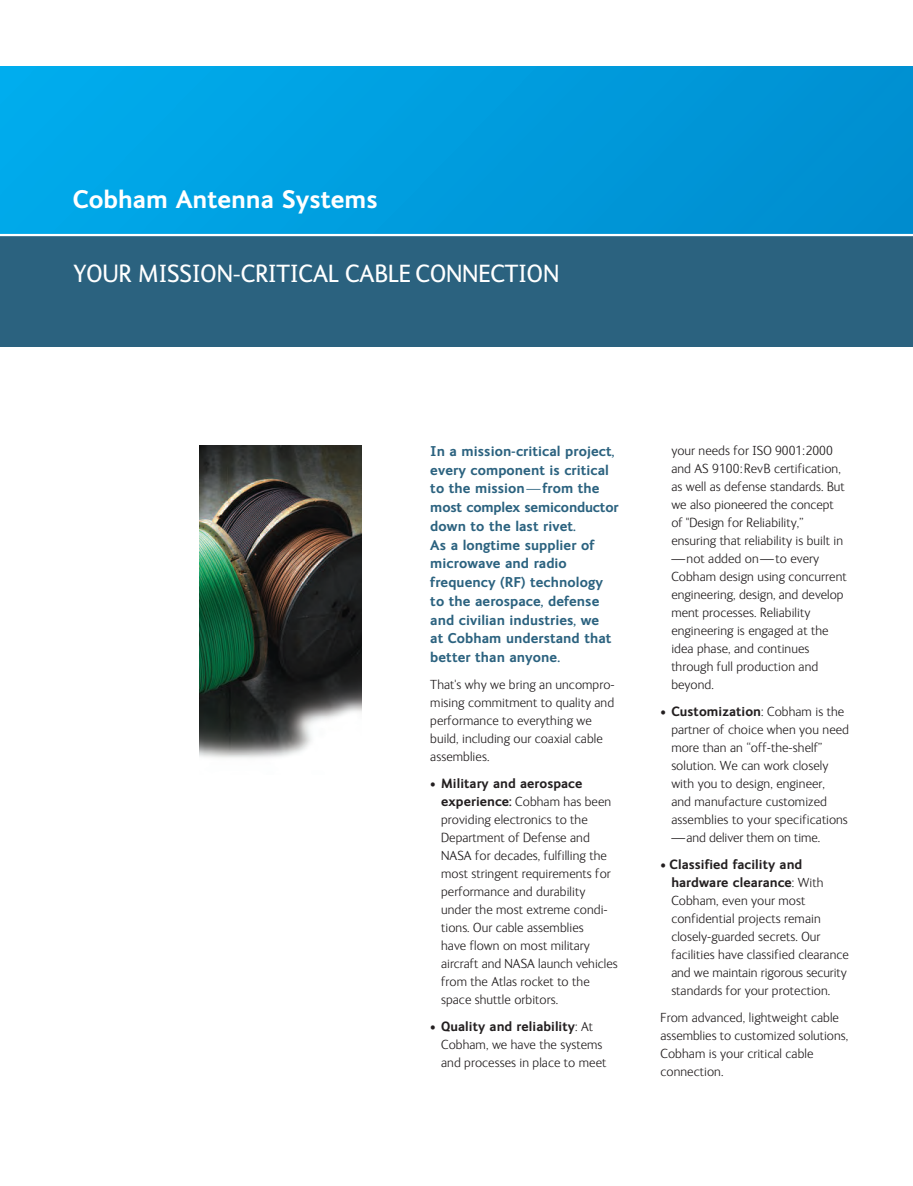
<style>
.page{position:relative;width:913px;height:1186px;background:#fff}
.page>*{position:absolute;margin:0;border:0;box-sizing:border-box;transform-origin:0 0}
.t1{font:25.5px "FS Ingrid";color:#fff}
.t2{font:700 25.5px "FS Ingrid";color:#fff}
.t3{font:700 14.25px/18.8px "FS Ingrid";letter-spacing:.005em;color:#2b627f}
.t4{font:300 13.5px/18px "FS Ingrid";letter-spacing:.005em;color:#231f20}
.s1{font-weight:700}
</style>
<div class="page">
<img style="left:200px;top:446px;width:162px;height:312px">
<div style="left:0;top:67px;width:913px;height:167px;background:linear-gradient(to right,#00acec,#008ed0)"></div>
<div style="left:0;top:235px;width:913px;height:111px;background:#2b627f"></div>
<hr style="left:0;top:234px;width:913px;height:2px;background:#fff">
<h1 class="t2" style="left:73px;top:190px;width:306px">Cobham Antenna Systems</h1>
<h1 class="t1" style="left:73px;top:265px;width:487px">YOUR MISSION-CRITICAL CABLE CONNECTION</h1>
<p class="t3" style="left:430px;top:443px;width:190px">In a mission-critical project, every component is critical to the mission—from the most complex semiconductor down to the last rivet.<br>As a longtime supplier of microwave and radio frequency (RF) technology to the aerospace, defense and civilian industries, we<br>at Cobham understand that better than anyone.</p>
<p class="t4" style="left:430px;top:677px;width:186px">That's why we bring an uncompro&shy;mising commitment to quality and performance to everything we build, including our coaxial cable assemblies.</p>
<p class="t4" style="left:441px;top:776px;width:178px;text-indent:-11px">• <span class="s1">Military and aerospace experience:</span> Cobham has been providing electronics to the<br>Department of Defense and<br>NASA for decades, fulfilling the most stringent requirements for performance and durability under the most extreme condi&shy;tions. Our cable assemblies<br>have flown on most military aircraft and NASA launch vehicles from the Atlas rocket to the space shuttle orbitors.</p>
<p class="t4" style="left:441px;top:1019px;width:167px;text-indent:-11px">• <span class="s1">Quality and reliability</span>: At<br>Cobham, we have the systems and processes in place to meet</p>
<p class="t4" style="left:671px;top:443px;width:177px">your needs for ISO 9001:2000 and AS 9100:RevB certification, as well as defense standards. But we also pioneered the concept of "Design for Reliability,” ensuring that reliability is built in —not added on—to every<br>Cobham design using concurrent engineering, design, and develop ment processes. Reliability engineering is engaged at the idea phase, and continues through full production and beyond.</p>
<p class="t4" style="left:671px;top:704px;width:179px;text-indent:-11px">• <span class="s1">Customization</span>: Cobham is the partner of choice when you need more than an “off-the-shelf” solution. We can work closely with you to design, engineer,<br>and manufacture customized assemblies to your specifications —and deliver them on time.</p>
<p class="t4" style="left:671px;top:857px;width:179px;text-indent:-11px">• <span class="s1">Classified facility and hardware clearance</span>: With<br>Cobham, even your most confidential projects remain closely-guarded secrets. Our facilities have classified clearance and we maintain rigorous security standards for your protection.</p>
<p class="t4" style="left:660px;top:1009px;width:189px">From advanced, lightweight cable assemblies to customized solutions,<br>Cobham is your critical cable connection.</p>
</div>
